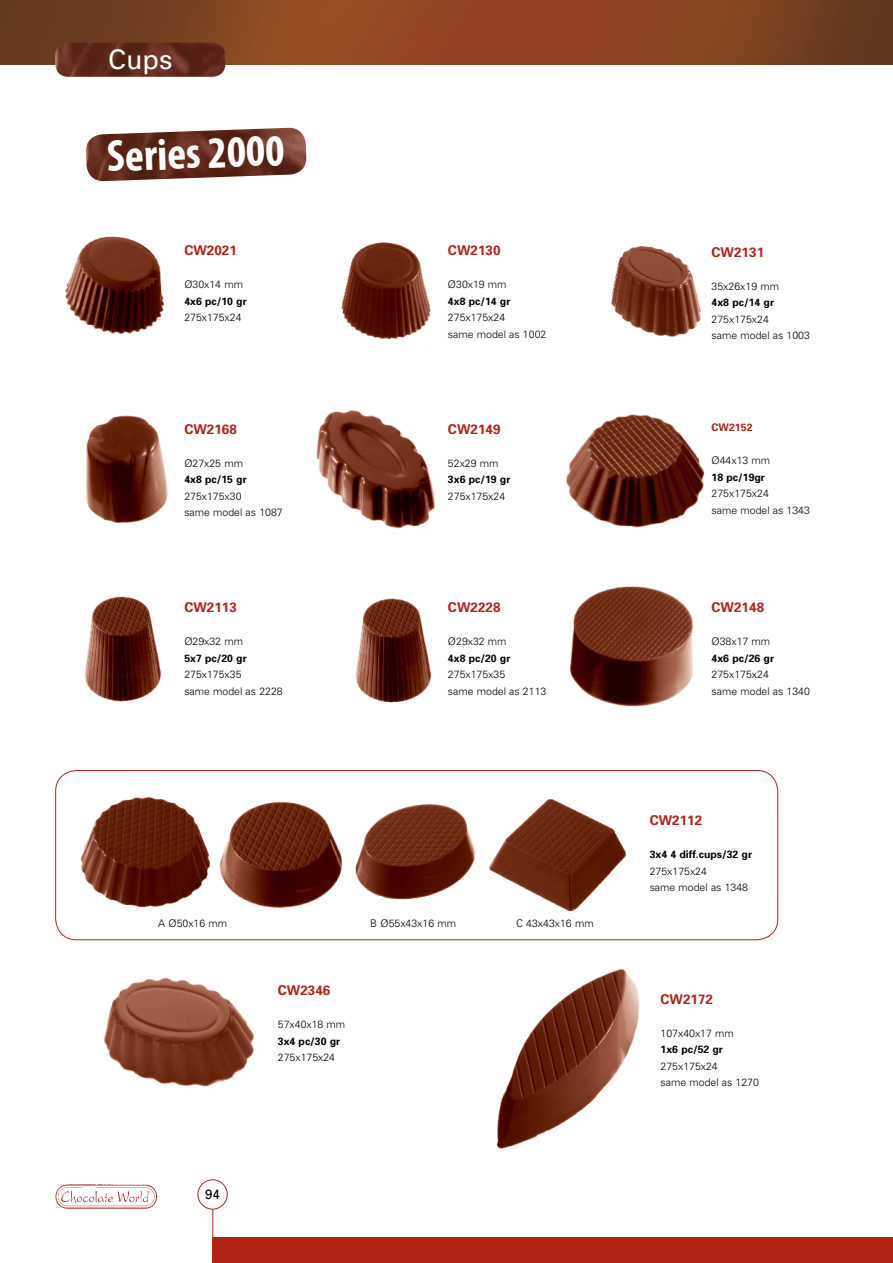
<style>
.page{position:relative;width:893px;height:1263px;background:#fff}
.page>*{position:absolute;margin:0;border:0;box-sizing:border-box;transform-origin:0 0}
.t1{font:700 condensed 45px "Myriad Pro";color:#fff}
.t2{font:27px "Univers";color:#fff}
.t3{font:700 13.5px "Univers";color:#b32317}
.t4{font:13.5px "Univers";color:#000}
.t5{font:300 10.5px/16.5px "Univers";color:#000}
.t6{font:700 10.5px "Univers";color:#000}
.t7{font:700 10.5px "Univers";color:#b32317}
</style>
<div class="page">
<img style="left:0;top:0;width:893px;height:64px">
<div style="left:198px;top:1179px;width:29px;height:30px;border:1px solid #b32317;border-radius:50%"></div>
<hr style="left:213px;top:1209px;width:1px;height:54px;background:#b32317">
<img style="left:55px;top:1184px;width:103px;height:25px">
<img style="left:55px;top:43px;width:170px;height:34px">
<div style="left:213px;top:1238px;width:680px;height:25px;background:#b32317"></div>
<div style="left:55px;top:770px;width:723px;height:170px;border:1px solid #b32317;border-radius:21px"></div>
<img style="left:81px;top:797px;width:129px;height:111px">
<img style="left:219px;top:801px;width:124px;height:107px">
<img style="left:355px;top:804px;width:121px;height:96px">
<img style="left:489px;top:799px;width:137px;height:112px">
<img style="left:496px;top:969px;width:144px;height:180px">
<img style="left:65px;top:236px;width:100px;height:99px">
<img style="left:341px;top:242px;width:90px;height:98px">
<img style="left:611px;top:246px;width:90px;height:91px">
<img style="left:86px;top:415px;width:82px;height:108px">
<img style="left:316px;top:410px;width:120px;height:119px">
<img style="left:566px;top:414px;width:139px;height:114px">
<img style="left:85px;top:596px;width:77px;height:106px">
<img style="left:355px;top:598px;width:77px;height:105px">
<img style="left:569px;top:586px;width:125px;height:121px">
<img style="left:103px;top:977px;width:154px;height:110px">
<img style="left:85px;top:128px;width:222px;height:54px">
<h2 class="t2" style="left:108px;top:43px;width:66px">Cups</h2>
<h1 class="t1" style="left:106px;top:128px;width:179px;rotate:-2deg">Series 2000</h1>
<p class="t3" style="left:184px;top:242px;width:54px">CW2021</p>
<p class="t5" style="left:184px;top:276px;width:60px">Ø30x14 mm</p>
<p class="t6" style="left:184px;top:294px;width:64px">4x6 pc/10 gr</p>
<p class="t5" style="left:184px;top:309px;width:59px">275x175x24</p>
<p class="t3" style="left:184px;top:420px;width:54px">CW2168</p>
<p class="t5" style="left:184px;top:454px;width:60px">Ø27x25 mm</p>
<p class="t6" style="left:184px;top:473px;width:64px">4x8 pc/15 gr</p>
<p class="t5" style="left:184px;top:487px;width:100px">275x175x30<br>same model as 1087</p>
<p class="t3" style="left:184px;top:599px;width:54px">CW2113</p>
<p class="t5" style="left:184px;top:633px;width:60px">Ø29x32 mm</p>
<p class="t6" style="left:184px;top:651px;width:64px">5x7 pc/20 gr</p>
<p class="t5" style="left:184px;top:666px;width:100px">275x175x35<br>same model as 2228</p>
<p class="t3" style="left:448px;top:242px;width:54px">CW2130</p>
<p class="t5" style="left:448px;top:276px;width:60px">Ø30x19 mm</p>
<p class="t6" style="left:448px;top:294px;width:64px">4x8 pc/14 gr</p>
<p class="t5" style="left:448px;top:309px;width:100px">275x175x24<br>same model as 1002</p>
<p class="t3" style="left:448px;top:420px;width:54px">CW2149</p>
<p class="t5" style="left:448px;top:454px;width:52px">52x29 mm</p>
<p class="t6" style="left:448px;top:473px;width:64px">3x6 pc/19 gr</p>
<p class="t5" style="left:448px;top:487px;width:59px">275x175x24</p>
<p class="t3" style="left:448px;top:599px;width:54px">CW2228</p>
<p class="t5" style="left:448px;top:633px;width:60px">Ø29x32 mm</p>
<p class="t6" style="left:448px;top:651px;width:64px">4x8 pc/20 gr</p>
<p class="t5" style="left:448px;top:666px;width:100px">275x175x35<br>same model as 2113</p>
<p class="t5" style="left:158px;top:915px;width:70px">A Ø50x16 mm</p>
<p class="t5" style="left:370px;top:915px;width:87px">B Ø55x43x16 mm</p>
<p class="t5" style="left:516px;top:915px;width:79px">C 43x43x16 mm</p>
<p class="t4" style="left:205px;top:1185px;width:17px">94</p>
<p class="t3" style="left:278px;top:982px;width:54px">CW2346</p>
<p class="t5" style="left:278px;top:1016px;width:69px">57x40x18 mm</p>
<p class="t6" style="left:278px;top:1034px;width:64px">3x4 pc/30 gr</p>
<p class="t5" style="left:278px;top:1049px;width:59px">275x175x24</p>
<p class="t3" style="left:712px;top:243px;width:54px">CW2131</p>
<p class="t5" style="left:712px;top:277px;width:69px">35x26x19 mm</p>
<p class="t6" style="left:712px;top:296px;width:64px">4x8 pc/14 gr</p>
<p class="t5" style="left:712px;top:310px;width:100px">275x175x24<br>same model as 1003</p>
<p class="t7" style="left:712px;top:421px;width:42px">CW2152</p>
<p class="t5" style="left:712px;top:452px;width:60px">Ø44x13 mm</p>
<p class="t6" style="left:712px;top:470px;width:55px">18 pc/19gr</p>
<p class="t5" style="left:712px;top:485px;width:100px">275x175x24<br>same model as 1343</p>
<p class="t3" style="left:712px;top:599px;width:54px">CW2148</p>
<p class="t5" style="left:712px;top:633px;width:60px">Ø38x17 mm</p>
<p class="t6" style="left:712px;top:651px;width:64px">4x6 pc/26 gr</p>
<p class="t5" style="left:712px;top:666px;width:100px">275x175x24<br>same model as 1340</p>
<p class="t3" style="left:650px;top:812px;width:54px">CW2112</p>
<p class="t6" style="left:650px;top:848px;width:104px">3x4 4 diff.cups/32 gr</p>
<p class="t5" style="left:650px;top:862px;width:100px">275x175x24<br>same model as 1348</p>
<p class="t3" style="left:661px;top:990px;width:54px">CW2172</p>
<p class="t5" style="left:661px;top:1024px;width:75px">107x40x17 mm</p>
<p class="t6" style="left:661px;top:1043px;width:64px">1x6 pc/52 gr</p>
<p class="t5" style="left:661px;top:1057px;width:100px">275x175x24<br>same model as 1270</p>
</div>
